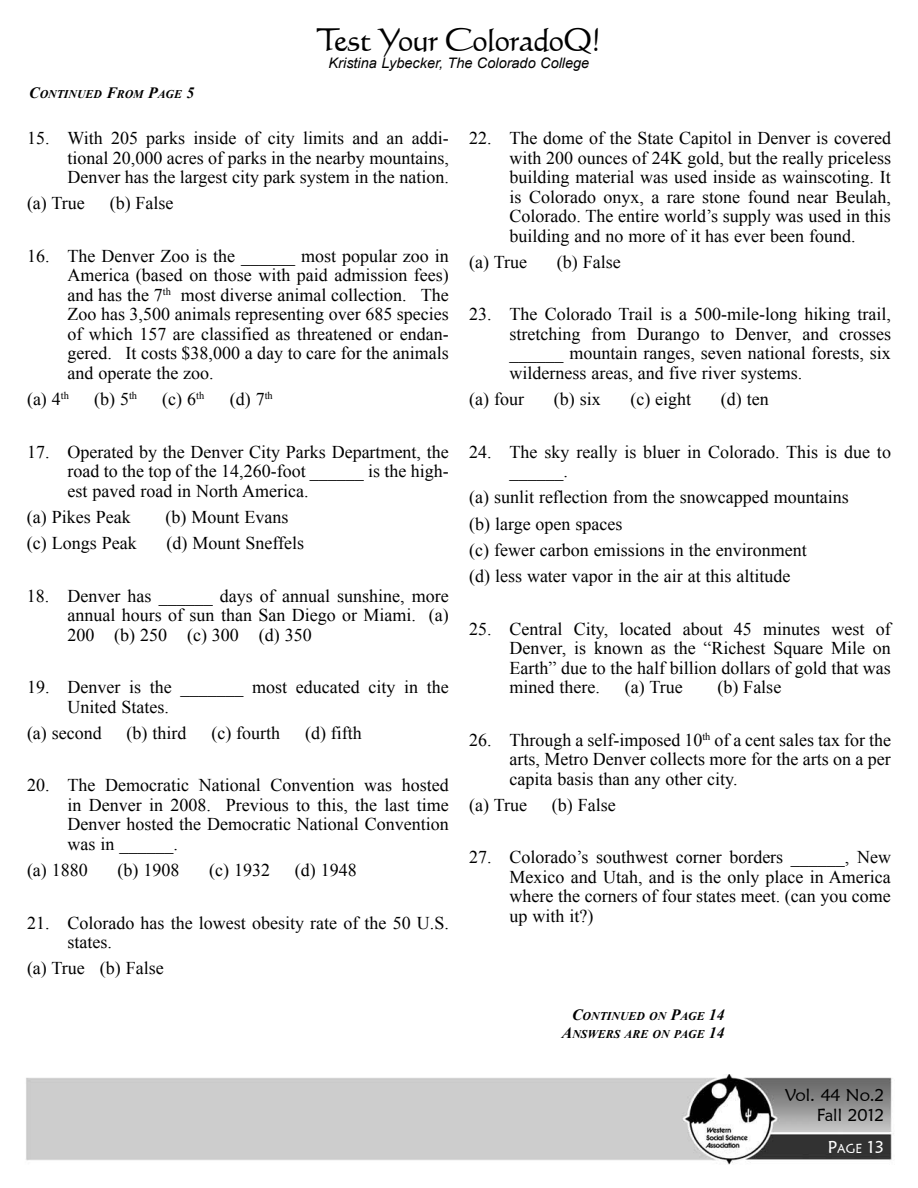
<style>
.page{position:relative;width:918px;height:1188px;background:#fff}
.page>*{position:absolute;margin:0;border:0;box-sizing:border-box;transform-origin:0 0}
.t1{font:31.5px "Calligraphic 421 BT Roman B";letter-spacing:-.03em;color:#000}
.t2{font:18px/19.5px "Times New Roman";color:#000;text-align:justify}
.t3{font:17.25px/20.7px "Maiandra GD";color:#000;text-align:right}
.t4{font:17.25px "Maiandra GD";color:#fff}
.t5{font:italic 14.55px "Arial";color:#000}
.t6{font:italic 700 11.85px/18.9px "Times New Roman";color:#000;text-align:right}
.s1{font-size:15.75px}
.s2{font-size:12.9px}
</style>
<div class="page">
<img style="left:26px;top:1074px;width:868px;height:91px">
<p class="t6" style="left:29px;top:84px;width:167px"><span class="s1">C</span>ONTINUED <span class="s1">F</span>ROM <span class="s1">P</span>AGE <span class="s1">5</span></p>
<h1 class="t1" style="left:317px;top:19px;width:286px">Test Your ColoradoQ!</h1>
<p class="t5" style="left:329px;top:54px;width:262px">Kristina Lybecker, The Colorado College</p>
<p class="t2" style="left:68px;top:128px;width:383px;text-indent:-40px">15. With 205 parks inside of city limits and an addi&shy;tional 20,000 acres of parks in the nearby mountains, Denver has the largest city park system in the nation.</p>
<p class="t2" style="left:27px;top:193px;width:59px">(a) True</p>
<p class="t2" style="left:110px;top:193px;width:65px">(b) False</p>
<p class="t2" style="left:68px;top:246px;width:383px;text-indent:-40px">16. The Denver Zoo is the ______ most popular zoo in America (based on those with paid admission fees) and has the 7<sup>th</sup> most diverse animal collection. The Zoo has 3,500 animals representing over 685 species of which 157 are classified as threatened or endan&shy;gered. It costs $38,000 a day to care for the animals and operate the zoo.</p>
<p class="t2" style="left:27px;top:389px;width:44px">(a) 4<sup>th</sup></p>
<p class="t2" style="left:94px;top:389px;width:45px">(b) 5<sup>th</sup></p>
<p class="t2" style="left:162px;top:389px;width:44px">(c) 6<sup>th</sup></p>
<p class="t2" style="left:230px;top:389px;width:45px">(d) 7<sup>th</sup></p>
<p class="t2" style="left:67px;top:442px;width:383px;text-indent:-40px">17. Operated by the Denver City Parks Department, the road to the top of the 14,260-foot ______ is the high&shy;est paved road in North America.</p>
<p class="t2" style="left:27px;top:507px;width:105px">(a) Pikes Peak</p>
<p class="t2" style="left:166px;top:507px;width:124px">(b) Mount Evans</p>
<p class="t2" style="left:27px;top:533px;width:111px">(c) Longs Peak</p>
<p class="t2" style="left:167px;top:533px;width:139px">(d) Mount Sneffels</p>
<p class="t2" style="left:68px;top:586px;width:383px;text-indent:-41px">18. Denver has ______ days of annual sunshine, more annual hours of sun than San Diego or Miami. (a)<br>200 (b) 250 (c) 300 (d) 350</p>
<p class="t2" style="left:68px;top:677px;width:383px;text-indent:-40px">19. Denver is the _______ most educated city in the<br>United States.</p>
<p class="t2" style="left:27px;top:723px;width:76px">(a) second</p>
<p class="t2" style="left:127px;top:723px;width:61px">(b) third</p>
<p class="t2" style="left:211px;top:723px;width:70px">(c) fourth</p>
<p class="t2" style="left:305px;top:723px;width:58px">(d) fifth</p>
<p class="t2" style="left:68px;top:775px;width:383px;text-indent:-40px">20. The Democratic National Convention was hosted in Denver in 2008. Previous to this, the last time Denver hosted the Democratic National Convention was in ______.</p>
<p class="t2" style="left:27px;top:860px;width:62px">(a) 1880</p>
<p class="t2" style="left:118px;top:860px;width:63px">(b) 1908</p>
<p class="t2" style="left:209px;top:860px;width:62px">(c) 1932</p>
<p class="t2" style="left:295px;top:860px;width:63px">(d) 1948</p>
<p class="t2" style="left:68px;top:913px;width:383px;text-indent:-40px">21. Colorado has the lowest obesity rate of the 50 U.S. states.</p>
<p class="t2" style="left:27px;top:958px;width:138px">(a) True (b) False</p>
<p class="t2" style="left:510px;top:128px;width:383px;text-indent:-40px">22. The dome of the State Capitol in Denver is covered with 200 ounces of 24K gold, but the really priceless building material was used inside as wainscoting. It is Colorado onyx, a rare stone found near Beulah, Colorado. The entire world’s supply was used in this building and no more of it has ever been found.</p>
<p class="t2" style="left:469px;top:252px;width:59px">(a) True</p>
<p class="t2" style="left:557px;top:252px;width:65px">(b) False</p>
<p class="t2" style="left:510px;top:304px;width:383px;text-indent:-40px">23. The Colorado Trail is a 500-mile-long hiking trail, stretching from Durango to Denver, and crosses ______ mountain ranges, seven national forests, six wilderness areas, and five river systems.</p>
<p class="t2" style="left:469px;top:389px;width:56px">(a) four</p>
<p class="t2" style="left:554px;top:389px;width:48px">(b) six</p>
<p class="t2" style="left:630px;top:389px;width:62px">(c) eight</p>
<p class="t2" style="left:721px;top:389px;width:49px">(d) ten</p>
<p class="t2" style="left:510px;top:442px;width:383px;text-indent:-41px">24. The sky really is bluer in Colorado. This is due to ______.</p>
<p class="t2" style="left:469px;top:484px;width:381px;line-height:26.2px;text-align:left">(a) sunlit reflection from the snowcapped mountains (b) large open spaces<br>(c) fewer carbon emissions in the environment<br>(d) less water vapor in the air at this altitude</p>
<p class="t2" style="left:510px;top:619px;width:383px;text-indent:-40px">25. Central City, located about 45 minutes west of Denver, is known as the “Richest Square Mile on Earth” due to the half billion dollars of gold that was mined there.</p>
<p class="t2" style="left:625px;top:677px;width:59px">(a) True</p>
<p class="t2" style="left:717px;top:677px;width:65px">(b) False</p>
<p class="t2" style="left:510px;top:730px;width:383px;text-indent:-41px">26. Through a self-imposed 10<sup>th</sup> of a cent sales tax for the arts, Metro Denver collects more for the arts on a per capita basis than any other city.</p>
<p class="t2" style="left:469px;top:795px;width:59px">(a) True</p>
<p class="t2" style="left:552px;top:795px;width:65px">(b) False</p>
<p class="t2" style="left:510px;top:847px;width:383px;text-indent:-40px">27. Colorado’s southwest corner borders ______, New Mexico and Utah, and is the only place in America where the corners of four states meet. (can you come up with it?)</p>
<p class="t6" style="left:562px;top:1006px;width:164px"><span class="s1">C</span>ONTINUED ON <span class="s1">P</span>AGE <span class="s1">14<br>A</span>NSWERS ARE ON PAGE <span class="s1">14</span></p>
<p class="t3" style="left:785px;top:1084px;width:101px">Vol. 44 No.2<br>Fall 2012</p>
<p class="t4" style="left:828px;top:1136px;width:58px">P<span class="s2">age</span> 13</p>
</div>
